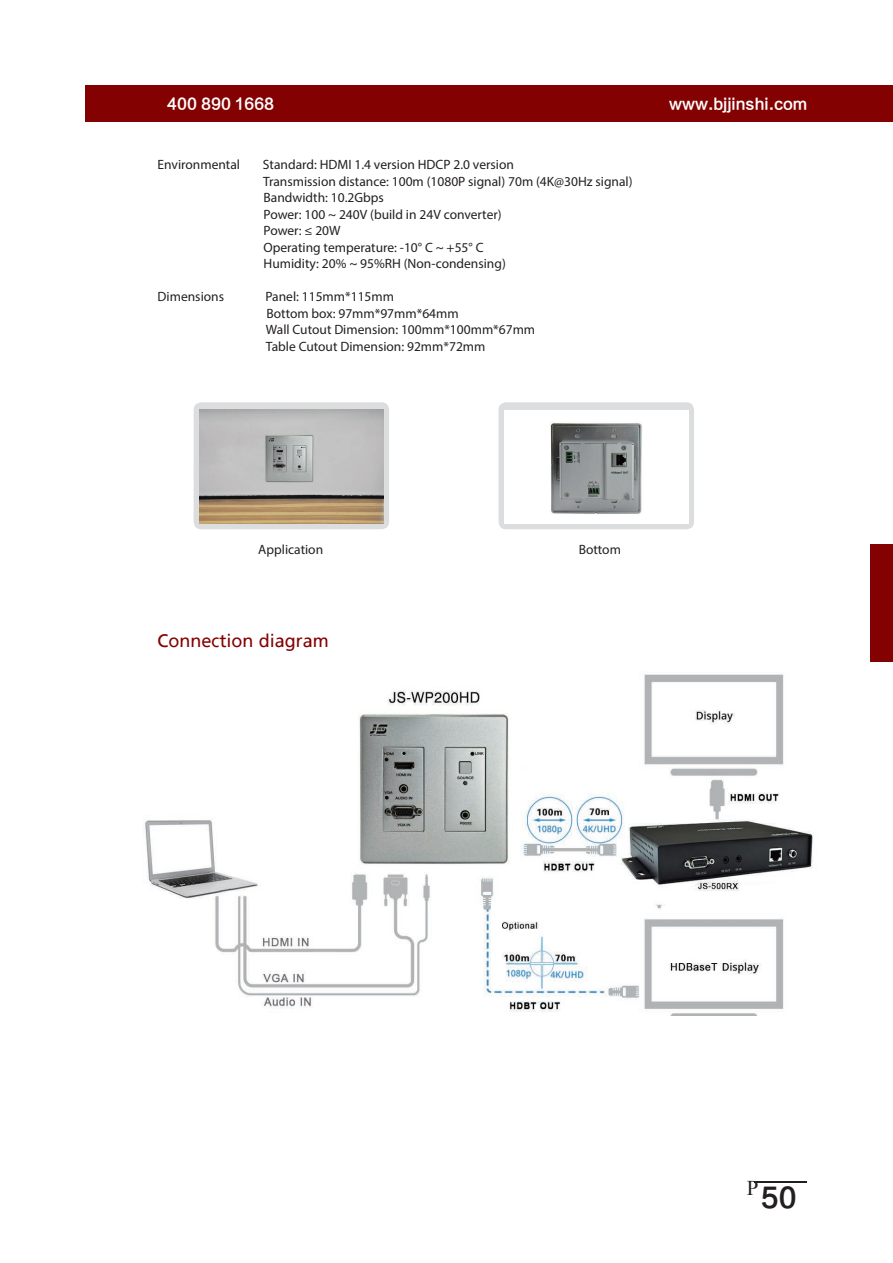
<style>
.page{position:relative;width:893px;height:1263px;background:#fff}
.page>*{position:absolute;margin:0;border:0;box-sizing:border-box;transform-origin:0 0}
.t1{font:27px "FZLTZHK GBK1 0";color:#231f20}
.t2{font:18px "Frutiger Linotype";color:#840101}
.t3{font:15px "FZLTZHK GBK1 0";color:#fff}
.t4{font:13.5px/16.5px "Myriad Pro";color:#231f20}
</style>
<div class="page">
<div style="left:85px;top:85px;width:808px;height:36px;background:#840101"></div>
<div style="left:194px;top:402px;width:195px;height:127px;background:#dcdddf;border-radius:7px"></div>
<div style="left:498px;top:402px;width:196px;height:127px;background:#dcdddf;border-radius:7px"></div>
<img style="left:199px;top:410px;width:184px;height:113px">
<img style="left:504px;top:411px;width:184px;height:112px">
<hr style="left:754px;top:1181px;width:53px;height:2px;background:#231f20">
<img style="left:145px;top:673px;width:668px;height:342px">
<div style="left:870px;top:543px;width:23px;height:118px;background:#840101"></div>
<p class="t3" style="left:167px;top:95px;width:108px">400 890 1668</p>
<p class="t3" style="left:669px;top:95px;width:140px">www.bjjinshi.com</p>
<p class="t4" style="left:158px;top:156px;width:84px">Environmental</p>
<p class="t4" style="left:263px;top:156px;width:371px">Standard: HDMI 1.4 version HDCP 2.0 version<br>Transmission distance: 100m (1080P signal) 70m (4K@30Hz signal)<br>Bandwidth: 10.2Gbps<br>Power: 100 ~ 240V (build in 24V converter)<br>Power: ≤ 20W<br>Operating temperature: -10° C ~ +55° C<br>Humidity: 20% ~ 95%RH (Non-condensing)</p>
<p class="t4" style="left:158px;top:288px;width:68px">Dimensions</p>
<p class="t4" style="left:265px;top:288px;width:271px">Panel: 115mm*115mm<br>Bottom box: 97mm*97mm*64mm<br>Wall Cutout Dimension: 100mm*100mm*67mm<br>Table Cutout Dimension: 92mm*72mm</p>
<p class="t4" style="left:258px;top:541px;width:66px">Application</p>
<p class="t4" style="left:579px;top:541px;width:44px">Bottom</p>
<h2 class="t2" style="left:158px;top:630px;width:173px">Connection diagram</h2>
<h1 class="t1" style="left:747px;top:1183px;width:51px"><sup>P</sup>50</h1>
</div>
